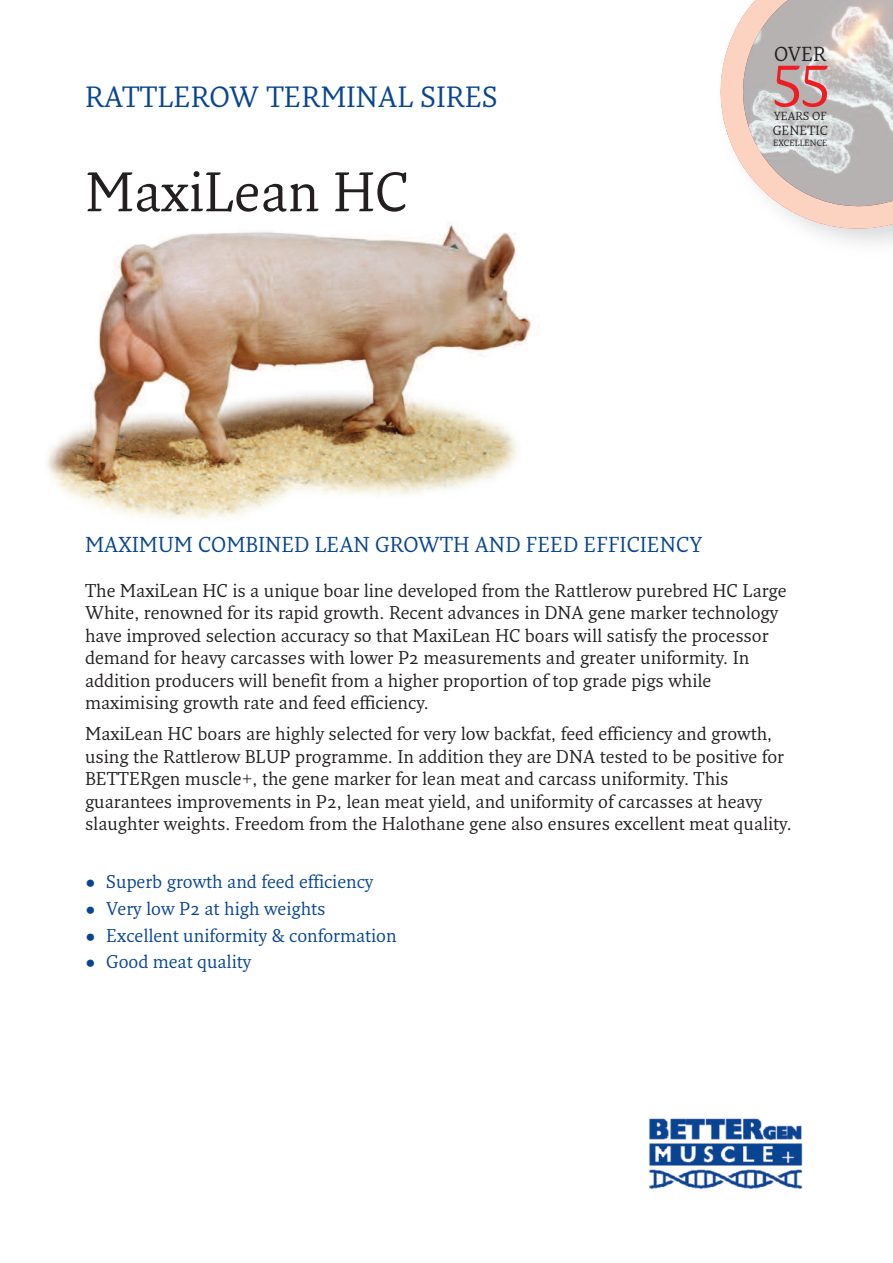
<style>
.page{position:relative;width:893px;height:1263px;background:#fff}
.page>*{position:absolute;margin:0;border:0;box-sizing:border-box;transform-origin:0 0}
.t1{font:58.05px "Fresco";color:#ee1d23}
.t2{font:54px "Fresco";color:#231f20}
.t3{font:28.5px "Fresco";color:#074592}
.t4{font:21px "Fresco";color:#074592}
.t5{font:19.8px "Fresco";color:#231f20}
.t6{font:18px/22.5px "Fresco";color:#231f20}
.t7{font:18px "Fresco";color:#074592}
.t8{font:12.9px "Fresco";color:#231f20}
.t9{font:11.4px "Fresco";color:#231f20}
.t10{font:8.7px "Fresco";color:#231f20}
</style>
<div class="page">
<svg style="left:720px;top:16px;width:173px;height:214px"></svg>
<img style="left:743px;top:0;width:150px;height:206px">
<img style="left:47px;top:222px;width:484px;height:298px">
<img style="left:649px;top:1118px;width:154px;height:71px">
<h3 class="t3" style="left:85px;top:80px;width:414px">RATTLEROW TERMINAL SIRES</h3>
<h2 class="t2" style="left:85px;top:161px;width:326px">MaxiLean HC</h2>
<p class="t5" style="left:774px;top:43px;width:54px">OVER</p>
<h1 class="t1" style="left:772px;top:40px;width:60px">55</h1>
<p class="t9" style="left:774px;top:110px;width:54px">YEARS OF</p>
<p class="t8" style="left:773px;top:123px;width:57px">GENETIC</p>
<p class="t10" style="left:773px;top:138px;width:56px">EXCELLENCE</p>
<p class="t4" style="left:85px;top:532px;width:619px">MAXIMUM COMBINED LEAN GROWTH AND FEED EFFICIENCY</p>
<p class="t6" style="left:85px;top:579px;width:703px">The MaxiLean HC is a unique boar line developed from the Rattlerow purebred HC Large White, renowned for its rapid growth. Recent advances in DNA gene marker technology have improved selection accuracy so that MaxiLean HC boars will satisfy the processor demand for heavy carcasses with lower P2 measurements and greater uniformity. In addition producers will benefit from a higher proportion of top grade pigs while maximising growth rate and feed efficiency.</p>
<p class="t6" style="left:85px;top:723px;width:708px">MaxiLean HC boars are highly selected for very low backfat, feed efficiency and growth, using the Rattlerow BLUP programme. In addition they are DNA tested to be positive for BETTERgen muscle+, the gene marker for lean meat and carcass uniformity. This guarantees improvements in P2, lean meat yield, and uniformity of carcasses at heavy slaughter weights. Freedom from the Halothane gene also ensures excellent meat quality.</p>
<p class="t7" style="left:85px;top:871px;width:290px">• Superb growth and feed efficiency</p>
<p class="t7" style="left:85px;top:898px;width:242px">• Very low P2 at high weights</p>
<p class="t7" style="left:85px;top:925px;width:313px">• Excellent uniformity &amp; conformation</p>
<p class="t7" style="left:85px;top:952px;width:168px">• Good meat quality</p>
</div>
